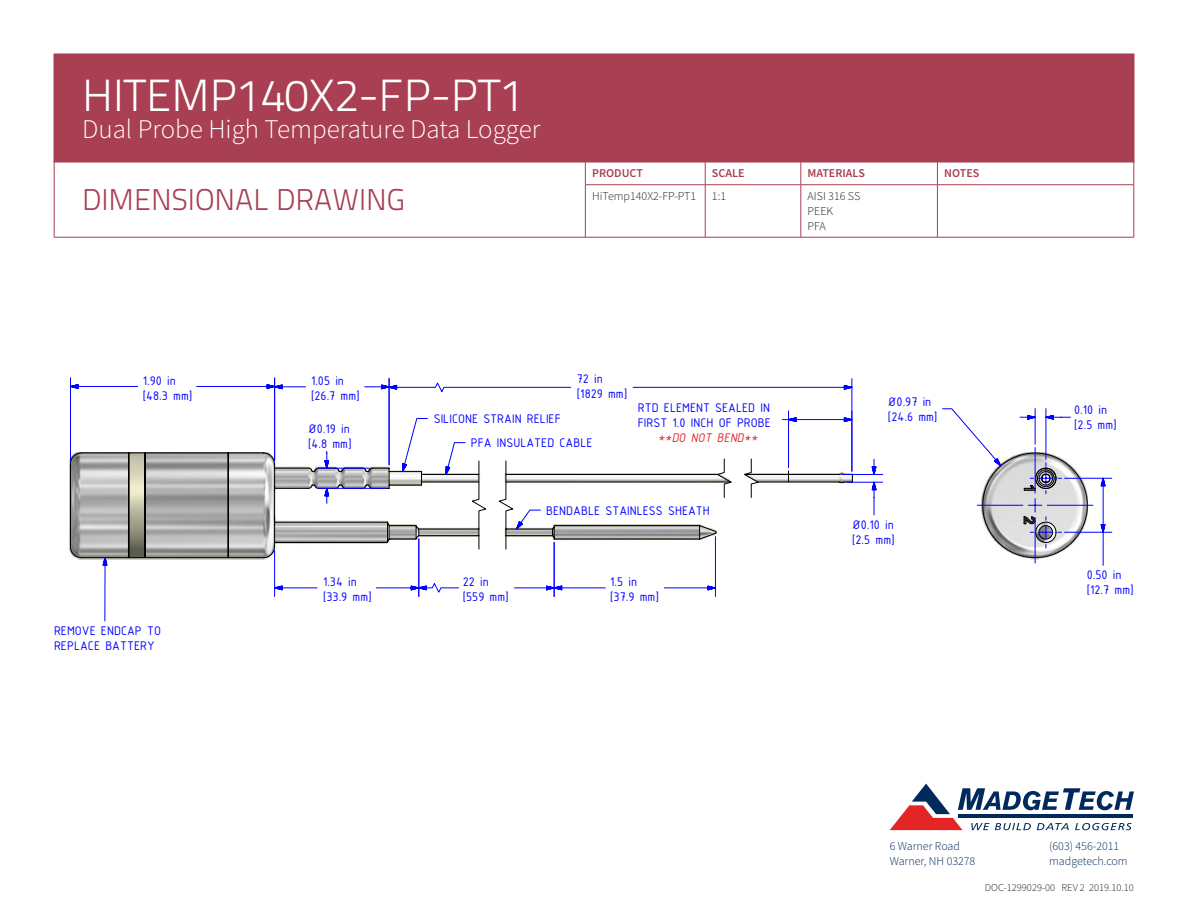
<style>
.page{position:relative;width:1188px;height:918px;background:#fff}
.page>*{position:absolute;margin:0;border:0;box-sizing:border-box;transform-origin:0 0}
.t1{font:300 45px "Titillium Text 22 L";color:#fff}
.t2{font:300 30px "Titillium Text 22 L";color:#a83f52}
.t3{font:300 27px "Source Sans Pro";color:#fff}
.t4{font:13.5px "ISOCPEUR";color:#00f}
.t5{font:italic 13.5px "ISOCPEUR";color:#e32525}
.t6{font:300 12px "Source Sans Pro";color:#00295c}
.t7{font:300 12px "Source Sans Pro";color:#231f20}
.t8{font:600 12px "Source Sans Pro";color:#a83f52}
.t9{font:300 10.5px "Source Sans Pro";color:#231f20}
</style>
<div class="page">
<svg style="left:54px;top:162px;width:1px;height:23px"></svg>
<svg style="left:585px;top:162px;width:1px;height:22px"></svg>
<hr style="left:54px;top:185px;width:1px;height:52px;background:#a83f52">
<svg style="left:705px;top:162px;width:1px;height:22px"></svg>
<svg style="left:801px;top:162px;width:1px;height:22px"></svg>
<svg style="left:937px;top:162px;width:1px;height:22px"></svg>
<svg style="left:1134px;top:161px;width:1px;height:24px"></svg>
<hr style="left:585px;top:185px;width:1px;height:52px;background:#a83f52">
<hr style="left:585px;top:184px;width:120px;height:1px;background:#a83f52">
<hr style="left:705px;top:184px;width:96px;height:1px;background:#a83f52">
<hr style="left:801px;top:184px;width:136px;height:1px;background:#a83f52">
<hr style="left:937px;top:184px;width:197px;height:1px;background:#a83f52">
<hr style="left:705px;top:185px;width:1px;height:52px;background:#a83f52">
<hr style="left:801px;top:185px;width:1px;height:52px;background:#a83f52">
<hr style="left:937px;top:185px;width:1px;height:52px;background:#a83f52">
<hr style="left:1134px;top:185px;width:1px;height:52px;background:#a83f52">
<hr style="left:54px;top:237px;width:531px;height:1px;background:#a83f52">
<hr style="left:585px;top:237px;width:120px;height:1px;background:#a83f52">
<hr style="left:705px;top:237px;width:96px;height:1px;background:#a83f52">
<hr style="left:801px;top:237px;width:136px;height:1px;background:#a83f52">
<hr style="left:937px;top:237px;width:197px;height:1px;background:#a83f52">
<div style="left:54px;top:54px;width:1080px;height:108px;background:#a83f52"></div>
<svg style="left:890px;top:784px;width:244px;height:46px"></svg>
<hr style="left:958px;top:814px;width:174px;height:4px;background:#00295c">
<svg style="left:1088px;top:478px;width:25px;height:88px"></svg>
<svg style="left:69px;top:377px;width:1019px;height:245px"></svg>
<p class="t1" style="left:82px;top:63px;width:444px">HITEMP140X2-FP-PT1</p>
<p class="t3" style="left:82px;top:113px;width:460px">Dual Probe High Temperature Data Logger</p>
<p class="t2" style="left:82px;top:178px;width:325px">DIMENSIONAL DRAWING</p>
<p class="t8" style="left:592px;top:165px;width:52px">PRODUCT</p>
<p class="t8" style="left:712px;top:165px;width:34px">SCALE</p>
<p class="t8" style="left:808px;top:165px;width:59px">MATERIALS</p>
<p class="t8" style="left:944px;top:165px;width:37px">NOTES</p>
<p class="t7" style="left:592px;top:189px;width:106px">HiTemp140X2-FP-PT1</p>
<p class="t7" style="left:712px;top:189px;width:16px">1:1</p>
<p class="t7" style="left:808px;top:189px;width:54px">AISI 316 SS</p>
<p class="t7" style="left:808px;top:204px;width:27px">PEEK</p>
<p class="t7" style="left:808px;top:219px;width:20px">PFA</p>
<p class="t4" style="left:143px;top:372px;width:35px">1.90 in</p>
<p class="t4" style="left:143px;top:387px;width:51px">[48.3 mm]</p>
<p class="t4" style="left:54px;top:622px;width:109px">REMOVE ENDCAP TO</p>
<p class="t4" style="left:54px;top:637px;width:102px">REPLACE BATTERY</p>
<p class="t4" style="left:311px;top:372px;width:35px">1.05 in</p>
<p class="t4" style="left:311px;top:387px;width:50px">[26.7 mm]</p>
<p class="t4" style="left:308px;top:420px;width:43px">Ø0.19 in</p>
<p class="t4" style="left:308px;top:435px;width:45px">[4.8 mm]</p>
<p class="t4" style="left:323px;top:573px;width:35px">1.34 in</p>
<p class="t4" style="left:323px;top:588px;width:50px">[33.9 mm]</p>
<p class="t4" style="left:434px;top:410px;width:129px">SILICONE STRAIN RELIEF</p>
<p class="t4" style="left:577px;top:370px;width:28px">72 in</p>
<p class="t4" style="left:577px;top:385px;width:52px">[1829 mm]</p>
<p class="t4" style="left:471px;top:434px;width:123px">PFA INSULATED CABLE</p>
<p class="t4" style="left:638px;top:399px;width:134px">RTD ELEMENT SEALED IN</p>
<p class="t4" style="left:638px;top:414px;width:135px">FIRST 1.0 INCH OF PROBE</p>
<p class="t5" style="left:658px;top:429px;width:105px">**DO NOT BEND**</p>
<p class="t4" style="left:463px;top:573px;width:28px">22 in</p>
<p class="t4" style="left:463px;top:588px;width:48px">[559 mm]</p>
<p class="t4" style="left:546px;top:502px;width:165px">BENDABLE STAINLESS SHEATH</p>
<p class="t4" style="left:610px;top:573px;width:28px">1.5 in</p>
<p class="t4" style="left:610px;top:588px;width:50px">[37.9 mm]</p>
<p class="t4" style="left:888px;top:393px;width:45px">Ø0.97 in</p>
<p class="t4" style="left:888px;top:408px;width:51px">[24.6 mm]</p>
<p class="t4" style="left:852px;top:516px;width:43px">Ø0.10 in</p>
<p class="t4" style="left:852px;top:531px;width:44px">[2.5 mm]</p>
<p class="t4" style="left:1074px;top:401px;width:35px">0.10 in</p>
<p class="t4" style="left:1074px;top:416px;width:44px">[2.5 mm]</p>
<p class="t4" style="left:1087px;top:565px;width:36px">0.50 in</p>
<p class="t4" style="left:1087px;top:580px;width:48px">[12.7 mm]</p>
<p class="t6" style="left:890px;top:838px;width:72px">6 Warner Road</p>
<p class="t6" style="left:890px;top:853px;width:87px">Warner, NH 03278</p>
<p class="t6" style="left:1049px;top:838px;width:72px">(603) 456-2011</p>
<p class="t6" style="left:1049px;top:853px;width:80px">madgetech.com</p>
<p class="t9" style="left:985px;top:881px;width:151px">DOC-1299029-00 REV 2 2019.10.10</p>
</div>
